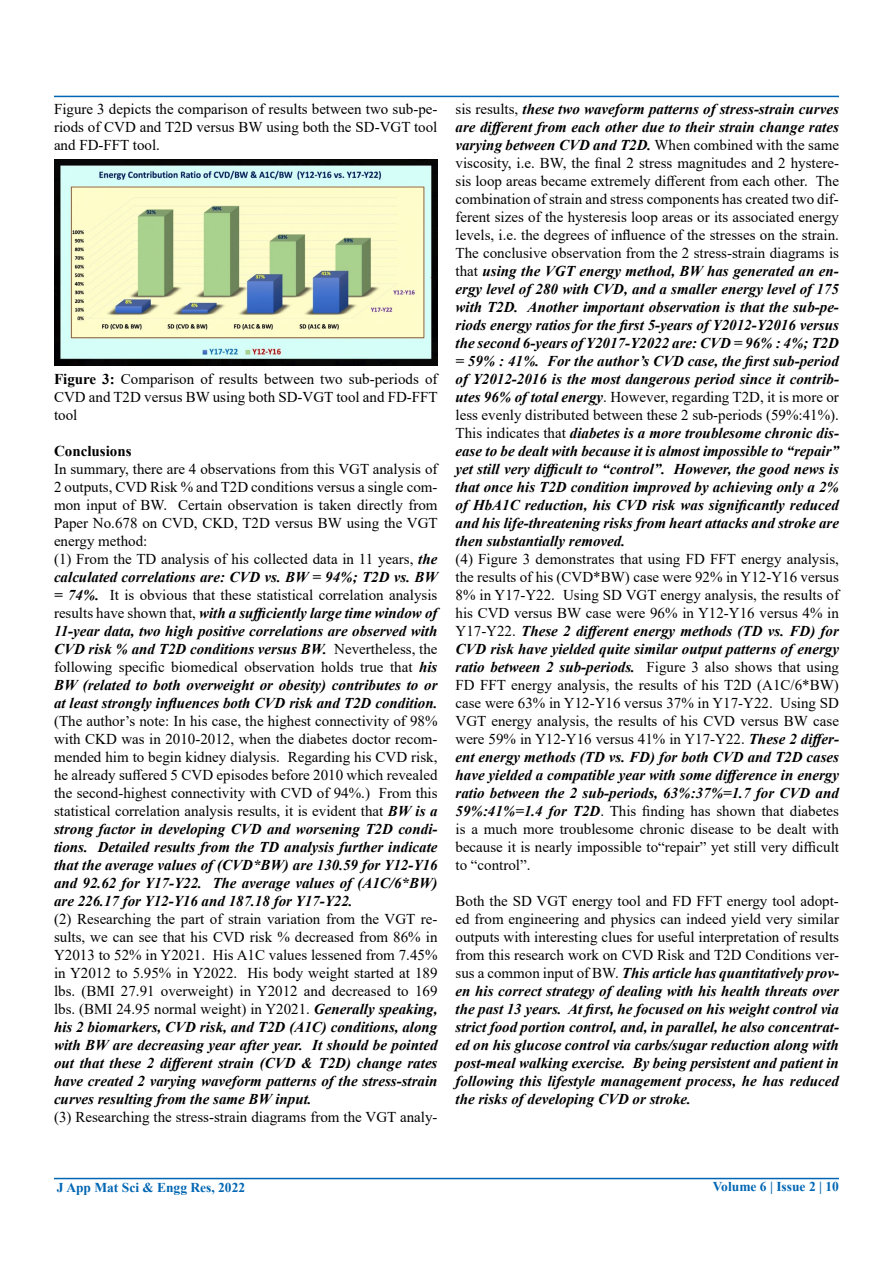
<style>
.page{position:relative;width:893px;height:1263px;background:#fff}
.page>*{position:absolute;margin:0;border:0;box-sizing:border-box;transform-origin:0 0}
.t1{font:15px/18px "Times New Roman";color:#000;text-align:justify}
.t2{font:italic 700 15px/18px "Times New Roman";color:#000;text-align:justify}
.t3{font:700 15px "Times New Roman";color:#000}
.t4{font:700 13.5px "Times New Roman";color:#0066b3}
.s1{font-weight:700}
.s2{font-weight:700;font-style:italic}
.s3{font-weight:400;font-style:normal}
</style>
<div class="page">
<hr style="left:54px;top:1178px;width:785px;height:1px;background:#0066b3">
<hr style="left:54px;top:96px;width:785px;height:1px;background:#0066b3">
<img style="left:54px;top:160px;width:383px;height:205px">
<p class="t1" style="left:54px;top:100px;width:385px">Figure 3 depicts the comparison of results between two sub-pe&shy;riods of CVD and T2D versus BW using both the SD-VGT tool and FD-FFT tool.</p>
<p class="t1" style="left:54px;top:370px;width:385px"><span class="s1">Figure 3:</span> Comparison of results between two sub-periods of CVD and T2D versus BW using both SD-VGT tool and FD-FFT tool</p>
<p class="t3" style="left:54px;top:440px;width:79px">Conclusions</p>
<p class="t1" style="left:54px;top:460px;width:385px;text-align:left">In summary, there are 4 observations from this VGT analysis of 2 outputs, CVD Risk % and T2D conditions versus a single com&shy;mon input of BW. Certain observation is taken directly from Paper No.678 on CVD, CKD, T2D versus BW using the VGT energy method:<br>(1) From the TD analysis of his collected data in 11 years, <span class="s2">the calculated correlations are: CVD vs. BW = 94%; T2D vs. BW = 74%.</span> It is obvious that these statistical correlation analysis results have shown that, <span class="s2">with a sufficiently large time window of 11-year data, two high positive correlations are observed with CVD risk % and T2D conditions versus BW.</span> Nevertheless, the following specific biomedical observation holds true that <span class="s2">his BW (related to both overweight or obesity) contributes to or at least strongly influences both CVD risk and T2D condition.</span></p>
<p class="t1" style="left:54px;top:712px;width:385px">(The author’s note: In his case, the highest connectivity of 98% with CKD was in 2010-2012, when the diabetes doctor recom&shy;mended him to begin kidney dialysis. Regarding his CVD risk, he already suffered 5 CVD episodes before 2010 which revealed the second-highest connectivity with CVD of 94%.) From this statistical correlation analysis results, it is evident that <span class="s2">BW is a strong factor in developing CVD and worsening T2D condi&shy;tions. Detailed results from the TD analysis further indicate that the average values of (CVD*BW) are 130.59 for Y12-Y16 and 92.62 for Y17-Y22. The average values of (A1C/6*BW) are 226.17 for Y12-Y16 and 187.18 for Y17-Y22.</span></p>
<p class="t1" style="left:54px;top:910px;width:385px">(2) Researching the part of strain variation from the VGT re&shy;sults, we can see that his CVD risk % decreased from 86% in Y2013 to 52% in Y2021. His A1C values lessened from 7.45% in Y2012 to 5.95% in Y2022. His body weight started at 189 lbs. (BMI 27.91 overweight) in Y2012 and decreased to 169 lbs. (BMI 24.95 normal weight) in Y2021. <span class="s2">Generally speaking, his 2 biomarkers, CVD risk, and T2D (A1C) conditions, along with BW are decreasing year after year. It should be pointed out that these 2 different strain (CVD &amp; T2D) change rates have created 2 varying waveform patterns of the stress-strain curves resulting from the same BW input.</span></p>
<p class="t1" style="left:54px;top:1108px;width:385px">(3) Researching the stress-strain diagrams from the VGT analy-</p>
<p class="t2" style="left:455px;top:100px;width:385px"><span class="s3">sis results,</span> these two waveform patterns of stress-strain curves are different from each other due to their strain change rates varying between CVD and T2D. <span class="s3">When combined with the same viscosity, i.e. BW, the final 2 stress magnitudes and 2 hystere&shy;sis loop areas became extremely different from each other. The combination of strain and stress components has created two dif&shy;ferent sizes of the hysteresis loop areas or its associated energy levels, i.e. the degrees of influence of the stresses on the strain.<br>The conclusive observation from the 2 stress-strain diagrams is that</span> using the VGT energy method, BW has generated an en&shy;ergy level of 280 with CVD, and a smaller energy level of 175 with T2D. Another important observation is that the sub-pe&shy;riods energy ratios for the first 5-years of Y2012-Y2016 versus the second 6-years of Y2017-Y2022 are: CVD = 96% : 4%; T2D = 59% : 41%. For the author’s CVD case, the first sub-period of Y2012-2016 is the most dangerous period since it contrib&shy;utes 96% of total energy<span class="s3">. However, regarding T2D, it is more or less evenly distributed between these 2 sub-periods (59%:41%).<br>This indicates that</span> diabetes is a more troublesome chronic dis&shy;ease to be dealt with because it is almost impossible to “repair” yet still very difficult to “control”. However, the good news is that once his T2D condition improved by achieving only a 2% of HbA1C reduction, his CVD risk was significantly reduced and his life-threatening risks from heart attacks and stroke are then substantially removed.</p>
<p class="t1" style="left:455px;top:550px;width:385px">(4) Figure 3 demonstrates that using FD FFT energy analysis, the results of his (CVD*BW) case were 92% in Y12-Y16 versus 8% in Y17-Y22. Using SD VGT energy analysis, the results of his CVD versus BW case were 96% in Y12-Y16 versus 4% in Y17-Y22. <span class="s2">These 2 different energy methods (TD vs. FD) for CVD risk have yielded quite similar output patterns of energy ratio between 2 sub-periods.</span> Figure 3 also shows that using FD FFT energy analysis, the results of his T2D (A1C/6*BW) case were 63% in Y12-Y16 versus 37% in Y17-Y22. Using SD VGT energy analysis, the results of his CVD versus BW case were 59% in Y12-Y16 versus 41% in Y17-Y22. <span class="s2">These 2 differ&shy;ent energy methods (TD vs. FD) for both CVD and T2D cases have yielded a compatible year with some difference in energy ratio between the 2 sub-periods, 63%:37%=1.7 for CVD and 59%:41%=1.4 for T2D</span>. This finding has shown that diabetes is a much more troublesome chronic disease to be dealt with because it is nearly impossible to“repair” yet still very difficult to “control”.</p>
<p class="t2" style="left:455px;top:892px;width:385px"><span class="s3">Both the SD VGT energy tool and FD FFT energy tool adopt&shy;ed from engineering and physics can indeed yield very similar outputs with interesting clues for useful interpretation of results from this research work on CVD Risk and T2D Conditions ver&shy;sus a common input of BW.</span> This article has quantitatively prov&shy;en his correct strategy of dealing with his health threats over the past 13 years. At first, he focused on his weight control via strict food portion control, and, in parallel, he also concentrat&shy;ed on his glucose control via carbs/sugar reduction along with post-meal walking exercise. By being persistent and patient in following this lifestyle management process, he has reduced the risks of developing CVD or stroke.</p>
<p class="t4" style="left:57px;top:1178px;width:190px">J App Mat Sci &amp; Engg Res, 2022</p>
<p class="t4" style="left:713px;top:1177px;width:128px">Volume 6 | Issue 2 | 10</p>
</div>
